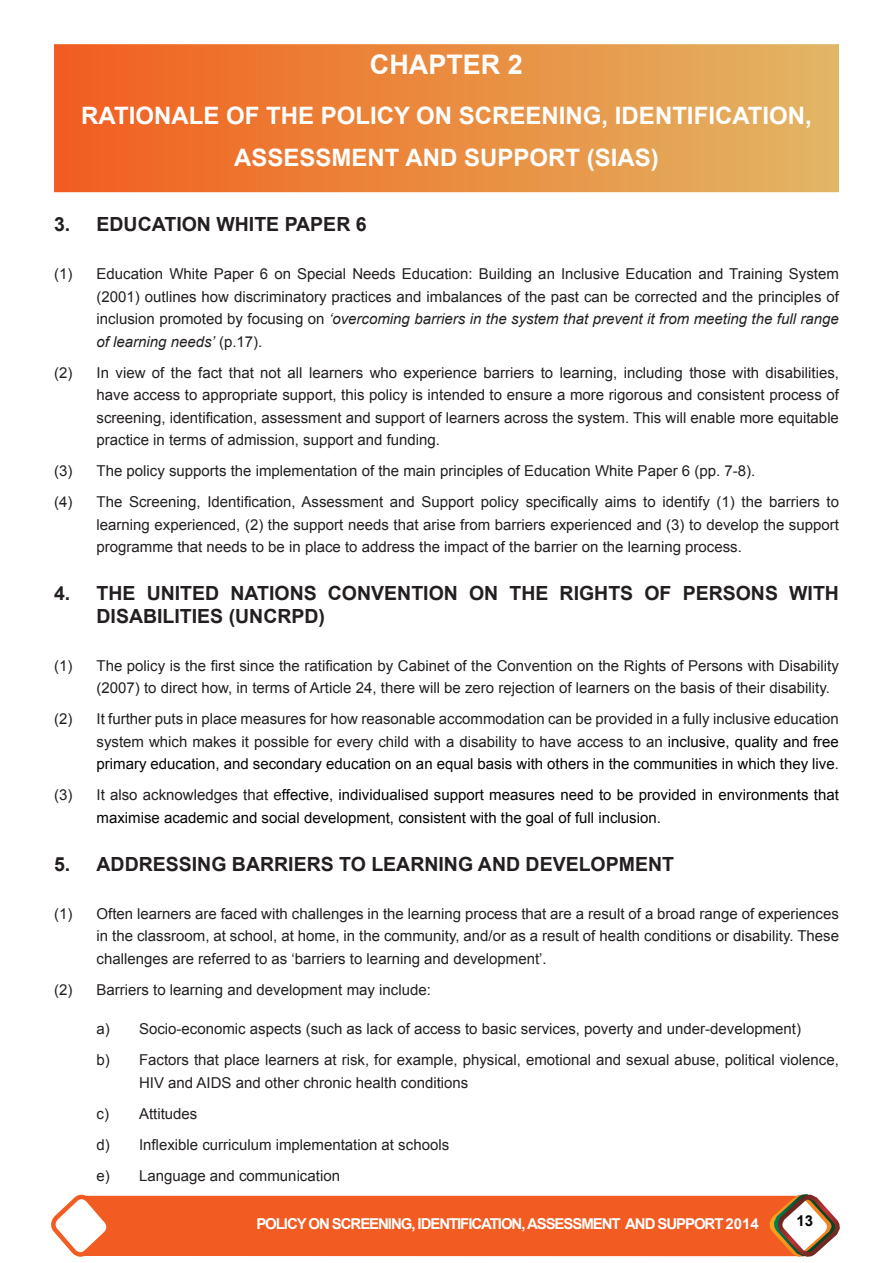
<style>
.page{position:relative;width:893px;height:1263px;background:#fff}
.page>*{position:absolute;margin:0;border:0;box-sizing:border-box;transform-origin:0 0}
.t1{font:700 27px "Arial";color:#fff}
.t2{font:700 24px/42px "Arial";color:#fff;text-align:center}
.t3{font:700 19.5px/22.5px "Arial";color:#231f20}
.t4{font:15px/22.5px "Arial";color:#231f20}
.t5{font:15px/22.5px "Arial";color:#040503}
.t6{font:700 15px "Arial";letter-spacing:-.07em;color:#fff}
.t7{font:700 15px "Arial";color:#040503}
.s1{font-style:italic}
.s2{color:#040503}
.s3{color:#231f20}
</style>
<div class="page">
<svg style="left:51px;top:1194px;width:789px;height:63px;background:#f06f3d"></svg>
<div style="left:54px;top:44px;width:785px;height:98px;background:linear-gradient(to right,#f25e1e,#e2b764)"></div>
<div style="left:54px;top:95px;width:785px;height:97px;background:linear-gradient(to right,#f25e1e,#e2b764)"></div>
<h1 class="t1" style="left:370px;top:46px;width:155px">CHAPTER 2</h1>
<h2 class="t2" style="left:81px;top:95px;width:732px">RATIONALE OF THE POLICY ON SCREENING, IDENTIFICATION,<br>ASSESSMENT AND SUPPORT (SIAS)</h2>
<h3 class="t3" style="left:54px;top:214px;width:314px">3. EDUCATION WHITE PAPER 6</h3>
<p class="t4" style="left:97px;top:263px;width:744px;text-align:justify;text-indent:-43px">(1) Education White Paper 6 on Special Needs Education: Building an Inclusive Education and Training System (2001) outlines how discriminatory practices and imbalances of the past can be corrected and the principles of inclusion promoted by focusing on <span class="s1">‘overcoming barriers in the system that prevent it from meeting the full range of learning needs’</span> (p.17).</p>
<p class="t4" style="left:97px;top:361px;width:744px;text-align:justify;text-indent:-43px">(2) In view of the fact that not all learners who experience barriers to learning, including those with disabilities, have access to appropriate support, this policy is intended to ensure a more rigorous and consistent process of screening, identification, assessment and support of learners across the system. This will enable more equitable practice in terms of admission, support and funding.</p>
<p class="t4" style="left:54px;top:456px;width:786px;line-height:31px">(3) The policy supports the implementation of the main principles of Education White Paper 6 (pp. 7-8).<br>(4) The Screening, Identification, Assessment and Support policy specifically aims to identify (1) the barriers to</p>
<p class="t4" style="left:97px;top:513px;width:744px">learning experienced, (2) the support needs that arise from barriers experienced and (3) to develop the support programme that needs to be in place to address the impact of the barrier on the learning process.</p>
<h3 class="t3" style="left:97px;top:583px;width:744px;text-indent:-43px">4. THE UNITED NATIONS CONVENTION ON THE RIGHTS OF PERSONS WITH<br>DISABILITIES (UNCRPD)</h3>
<p class="t4" style="left:97px;top:654px;width:744px;text-indent:-43px">(1) The policy is the first since the ratification by Cabinet of the Convention on the Rights of Persons with Disability (2007) to direct how, in terms of Article 24, there will be zero rejection of learners on the basis of their disability.</p>
<p class="t4" style="left:97px;top:708px;width:744px;text-align:justify;text-indent:-43px">(2) It further puts in place measures for how reasonable accommodation can be provided in a fully inclusive education system which makes it possible for every child with a disability to have access to an <span class="s2">inclusive, quality and free primary education, and secondary education on an equal basis with others in the communities in which they live</span>.</p>
<p class="t5" style="left:97px;top:784px;width:744px;text-indent:-43px"><span class="s3">(3) It also acknowledges that e</span>ffective, individualised support measures need to be provided in environments that maximise academic and social development, consistent with the goal of full inclusion.</p>
<h3 class="t3" style="left:54px;top:853px;width:621px">5. ADDRESSING BARRIERS TO LEARNING AND DEVELOPMENT</h3>
<p class="t4" style="left:97px;top:902px;width:744px;text-align:justify;text-indent:-43px">(1) Often learners are faced with challenges in the learning process that are a result of a broad range of experiences in the classroom, at school, at home, in the community, and/or as a result of health conditions or disability. These challenges are referred to as ‘barriers to learning and development’.</p>
<p class="t4" style="left:54px;top:978px;width:378px">(2) Barriers to learning and development may include:</p>
<p class="t4" style="left:97px;top:1014px;width:744px;line-height:31px">a) Socio-economic aspects (such as lack of access to basic services, poverty and under-development)<br>b) Factors that place learners at risk, for example, physical, emotional and sexual abuse, political violence,</p>
<p class="t4" style="left:97px;top:1067px;width:373px;line-height:31px;text-indent:43px">HIV and AIDS and other chronic health conditions c) Attitudes<br>d) Inflexible curriculum implementation at schools<br>e) Language and communication</p>
<p class="t6" style="left:256px;top:1214px;width:504px">POLICY ON SCREENING, IDENTIFICATION, ASSESSMENT AND SUPPORT 2014</p>
<p class="t7" style="left:796px;top:1211px;width:18px">13</p>
</div>
